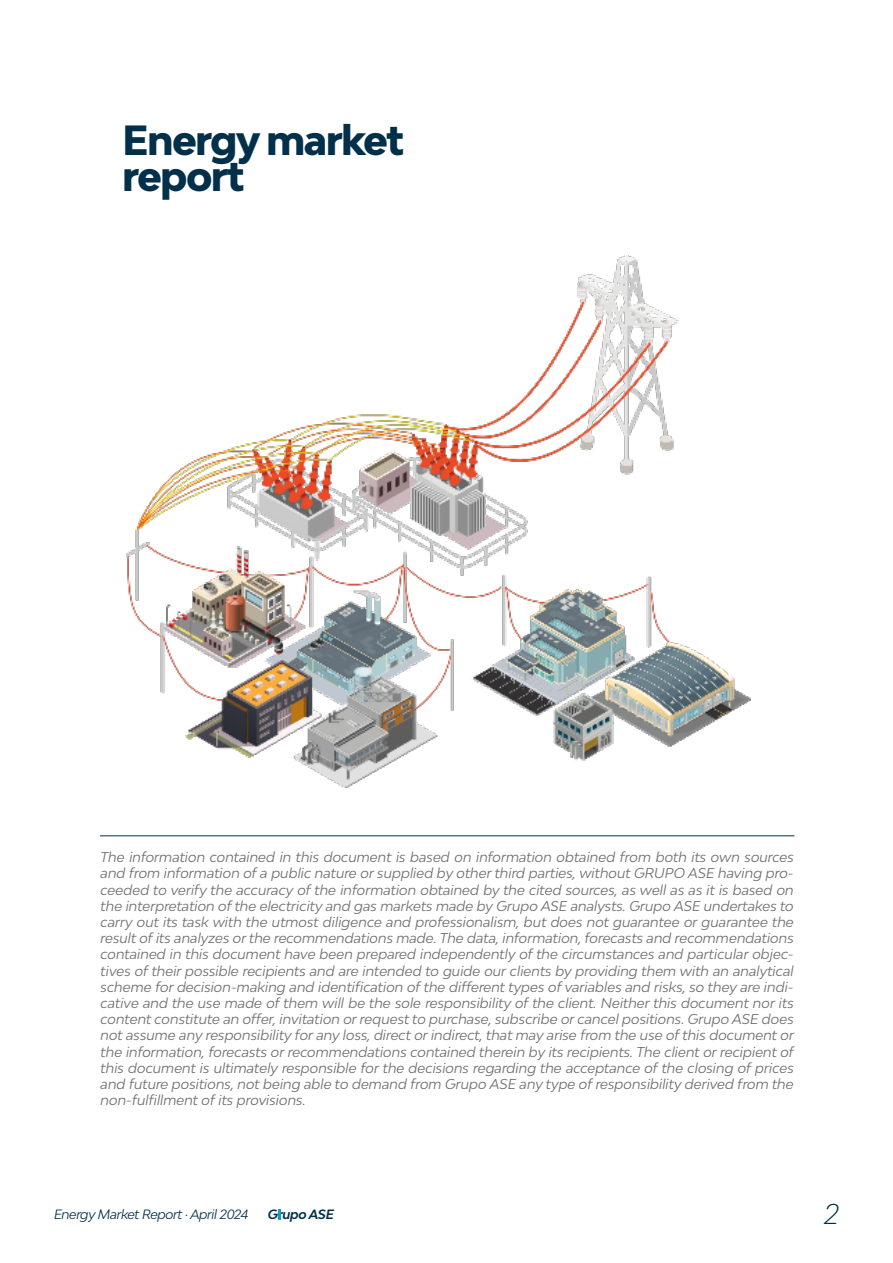
<style>
.page{position:relative;width:893px;height:1263px;background:#fff}
.page>*{position:absolute;margin:0;border:0;box-sizing:border-box;transform-origin:0 0}
.t1{font:800 39.9px "Bw Modelica";letter-spacing:-.04em;color:#02304b}
.t2{font:italic 300 27px "Bw Modelica";color:#00314a}
.t3{font:italic 13.5px/16.2px "Bw Modelica";color:#6c6d70;text-align:justify}
.t4{font:italic 12.75px "Bw Modelica";letter-spacing:-.03em;color:#00314a}
.t5{font:italic 700 12.75px "Bw Modelica";letter-spacing:-.03em;color:#00314a}
</style>
<div class="page">
<svg style="left:278px;top:1209px;width:3px;height:11px"></svg>
<img style="left:126px;top:255px;width:625px;height:533px">
<hr style="left:100px;top:835px;width:694px;height:1px;background:#02304b">
<p class="t1" style="left:122px;top:114px;width:284px">Energy market</p>
<p class="t1" style="left:122px;top:150px;width:124px">report</p>
<p class="t3" style="left:101px;top:849px;width:695px">The information contained in this document is based on information obtained from both its own sources and from information of a public nature or supplied by other third parties, without GRUPO ASE having pro&shy;ceeded to verify the accuracy of the information obtained by the cited sources, as well as as it is based on the interpretation of the electricity and gas markets made by Grupo ASE analysts. Grupo ASE undertakes to carry out its task with the utmost diligence and professionalism, but does not guarantee or guarantee the result of its analyzes or the recommendations made. The data, information, forecasts and recommendations contained in this document have been prepared independently of the circumstances and particular objec&shy;tives of their possible recipients and are intended to guide our clients by providing them with an analytical scheme for decision-making and identification of the different types of variables and risks, so they are indi&shy;cative and the use made of them will be the sole responsibility of the client. Neither this document nor its content constitute an offer, invitation or request to purchase, subscribe or cancel positions. Grupo ASE does not assume any responsibility for any loss, direct or indirect, that may arise from the use of this document or the information, forecasts or recommendations contained therein by its recipients. The client or recipient of this document is ultimately responsible for the decisions regarding the acceptance of the closing of prices and future positions, not being able to demand from Grupo ASE any type of responsibility derived from the non-fulfillment of its provisions.</p>
<p class="t4" style="left:54px;top:1206px;width:196px">Energy Market Report · April 2024</p>
<p class="t5" style="left:268px;top:1206px;width:68px">Grupo ASE</p>
<h2 class="t2" style="left:824px;top:1196px;width:16px">2</h2>
</div>
